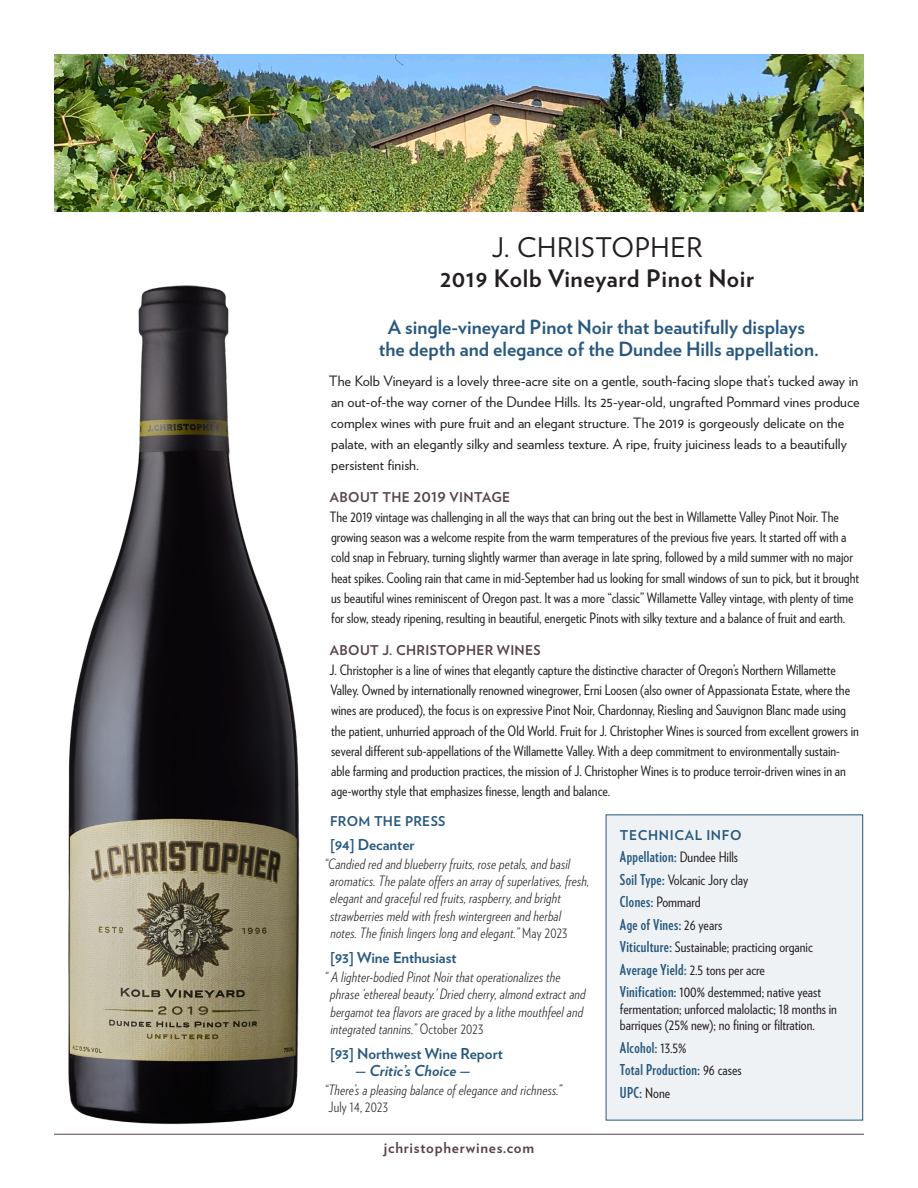
<style>
.page{position:relative;width:918px;height:1188px;background:#fff}
.page>*{position:absolute;margin:0;border:0;box-sizing:border-box;transform-origin:0 0}
.HD_1-V{font:27px "Verlag";letter-spacing:.025em;color:#231f20}
.HD_1A-V{font:700 24px "Verlag";letter-spacing:.025em;color:#231f20}
.Subhead_Description{font:700 19.5px/22.5px "Verlag";color:#27587f;text-align:center}
.Tech_Info_Bullets{font:700 15px "Verlag Compressed";letter-spacing:.025em;color:#27587f}
.Publication_Name{font:700 15px "Verlag";color:#27587f}
.t1{font:700 15px "Verlag";letter-spacing:.05em;color:#57434d}
.Publication_Name-2{font:italic 700 15px "Verlag";color:#27587f}
.Text-Verlag_Condensed{font:14.25px/20.2px "Verlag Condensed";color:#231f20}
.Review_Text{font:italic 300 14.25px/17.2px "Verlag Condensed";letter-spacing:.015em;color:#231f20}
.Text-Verlag{font:14.25px/21px "Verlag";color:#231f20}
.Tech_Info_Bullets-2{font:14.25px/16.5px "Verlag Condensed";color:#231f20}
.subhd_1{font:700 13.5px "Verlag";letter-spacing:.025em;color:#57434d}
.Subhead-Tech_Info{font:700 13.5px "Verlag";letter-spacing:.05em;color:#27587f}
.subhd_blue{font:700 13.5px "Verlag";letter-spacing:.025em;color:#27587f}
.s1{font-family:"Verlag Condensed";font-weight:400;font-size:14.25px;color:#231f20}
.s2{font-family:"Verlag Compressed";font-weight:700;font-size:15px;color:#27587f}
.s3{font-style:normal}
</style>
<div class="page">
<hr style="left:54px;top:1134px;width:810px;height:1px;background:#57434d">
<img style="left:54px;top:54px;width:810px;height:158px">
<img style="left:61px;top:285px;width:247px;height:850px">
<div style="left:606px;top:815px;width:257px;height:305px;background:#eff2f5"></div>
<p class="HD_1-V" style="left:492px;top:227px;width:212px">J. CHRISTOPHER</p>
<p class="HD_1A-V" style="left:440px;top:260px;width:316px">2019 Kolb Vineyard Pinot Noir</p>
<p class="Subhead_Description" style="left:379px;top:314px;width:442px">A single-vineyard Pinot Noir that beautifully displays the depth and elegance of the Dundee Hills appellation.</p>
<p class="Text-Verlag" style="left:329px;top:370px;width:532px">The Kolb Vineyard is a lovely three-acre site on a gentle, south-facing slope that’s tucked away in an out-of-the way corner of the Dundee Hills. Its 25-year-old, ungrafted Pommard vines produce complex wines with pure fruit and an elegant structure. The 2019 is gorgeously delicate on the palate, with an elegantly silky and seamless texture. A ripe, fruity juiciness leads to a beautifully persistent finish.</p>
<p class="subhd_1" style="left:330px;top:486px;width:182px">ABOUT THE 2019 VINTAGE</p>
<p class="Text-Verlag_Condensed" style="left:330px;top:506px;width:531px">The 2019 vintage was challenging in all the ways that can bring out the best in Willamette Valley Pinot Noir. The growing season was a welcome respite from the warm temperatures of the previous five years. It started off with a cold snap in February, turning slightly warmer than average in late spring, followed by a mild summer with no major heat spikes. Cooling rain that came in mid-September had us looking for small windows of sun to pick, but it brought us beautiful wines reminiscent of Oregon past. It was a more “classic” Willamette Valley vintage, with plenty of time for slow, steady ripening, resulting in beautiful, energetic Pinots with silky texture and a balance of fruit and earth.</p>
<p class="subhd_1" style="left:330px;top:639px;width:212px">ABOUT J. CHRISTOPHER WINES</p>
<p class="Text-Verlag_Condensed" style="left:330px;top:659px;width:531px">J. Christopher is a line of wines that elegantly capture the distinctive character of Oregon’s Northern Willamette Valley. Owned by internationally renowned winegrower, Erni Loosen (also owner of Appassionata Estate, where the wines are produced), the focus is on expressive Pinot Noir, Chardonnay, Riesling and Sauvignon Blanc made using the patient, unhurried approach of the Old World. Fruit for J. Christopher Wines is sourced from excellent growers in several different sub-appellations of the Willamette Valley. With a deep commitment to environmentally sustain&shy;able farming and production practices, the mission of J. Christopher Wines is to produce terroir-driven wines in an age-worthy style that emphasizes finesse, length and balance.</p>
<p class="Subhead-Tech_Info" style="left:620px;top:824px;width:123px">TECHNICAL INFO</p>
<p class="Tech_Info_Bullets" style="left:620px;top:846px;width:120px">Appellation: <span class="s1">Dundee Hills</span></p>
<p class="Tech_Info_Bullets-2" style="left:620px;top:871px;width:130px"><span class="s2">Soil Type:</span> Volcanic Jory clay</p>
<p class="Tech_Info_Bullets" style="left:620px;top:891px;width:82px">Clones: <span class="s1">Pommard</span></p>
<p class="Tech_Info_Bullets" style="left:620px;top:913px;width:104px">Age of Vines: <span class="s1">26 years</span></p>
<p class="Tech_Info_Bullets-2" style="left:620px;top:938px;width:194px"><span class="s2">Viticulture:</span> Sustainable; practicing organic</p>
<p class="Tech_Info_Bullets-2" style="left:620px;top:961px;width:147px"><span class="s2">Average Yield:</span> 2.5 tons per acre</p>
<p class="Tech_Info_Bullets-2" style="left:620px;top:983px;width:219px"><span class="s2">Vinification:</span> 100% destemmed; native yeast fermentation; unforced malolactic; 18 months in barriques (25% new); no fining or filtration.</p>
<p class="Tech_Info_Bullets" style="left:620px;top:1036px;width:68px">Alcohol: <span class="s1">13.5%</span></p>
<p class="Tech_Info_Bullets" style="left:620px;top:1059px;width:123px">Total Production: <span class="s1">96 cases</span></p>
<p class="Tech_Info_Bullets" style="left:620px;top:1081px;width:52px">UPC: <span class="s1">None</span></p>
<p class="subhd_blue" style="left:330px;top:811px;width:117px">FROM THE PRESS</p>
<p class="Publication_Name" style="left:330px;top:833px;width:86px">[94] Decanter</p>
<p class="Review_Text" style="left:330px;top:855px;width:261px;text-indent:-6px">“Candied red and blueberry fruits, rose petals, and basil aromatics. The palate offers an array of superlatives, fresh, elegant and graceful red fruits, raspberry, and bright strawberries meld with fresh wintergreen and herbal notes. The finish lingers long and elegant.” <span class="s3">May 2023</span></p>
<p class="Publication_Name" style="left:330px;top:946px;width:128px">[93] Wine Enthusiast</p>
<p class="Review_Text" style="left:330px;top:968px;width:257px;text-indent:-6px">“ A lighter-bodied Pinot Noir that operationalizes the phrase ‘ethereal beauty.’ Dried cherry, almond extract and bergamot tea flavors are graced by a lithe mouthfeel and integrated tannins.” <span class="s3">October 2023</span></p>
<p class="Publication_Name" style="left:330px;top:1042px;width:174px">[93] Northwest Wine Report</p>
<p class="Publication_Name-2" style="left:355px;top:1059px;width:117px">— Critic’s Choice —</p>
<p class="Review_Text" style="left:324px;top:1080px;width:239px">“There’s a pleasing balance of elegance and richness.”<br><span class="s3">July 14, 2023</span></p>
<p class="t1" style="left:384px;top:1135px;width:152px">jchristopherwines.com</p>
</div>
